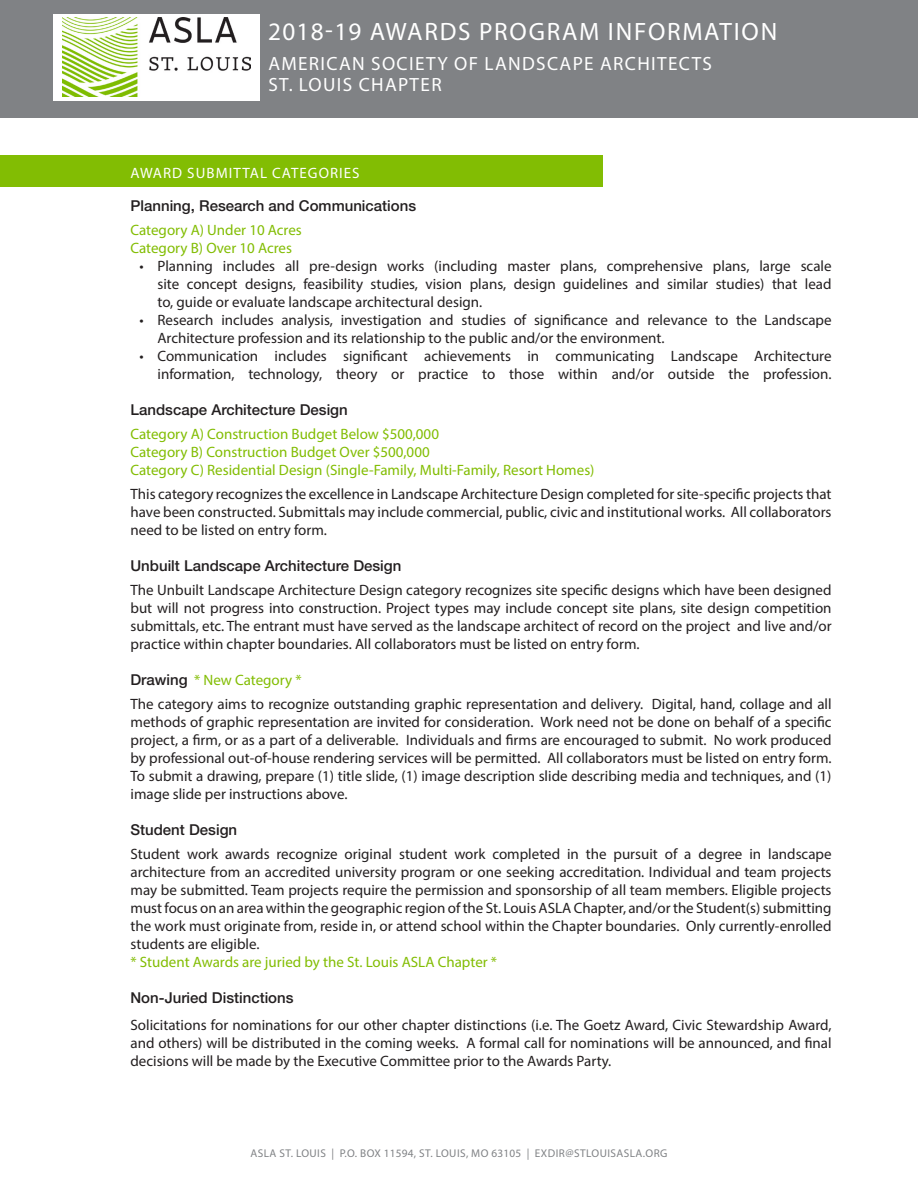
<style>
.page{position:relative;width:918px;height:1188px;background:#fff}
.page>*{position:absolute;margin:0;border:0;box-sizing:border-box;transform-origin:0 0}
.t1{font:25.2px "Myriad Pro";letter-spacing:.07em;color:#fff}
.t2{font:19.2px "Myriad Pro";letter-spacing:.07em;color:#fff}
.t3{font:15px/18px "Myriad Pro";color:#231f20;text-align:justify}
.t4{font:15px "Myriad Pro";color:#82bd03}
.t5{font:500 15px "Helvetica Neue LT Pro";color:#231f20}
.t6{font:15px "Myriad Pro";letter-spacing:.07em;color:#fff}
.t7{font:11.25px "Myriad Pro";letter-spacing:.04em;color:#808285}
.s1{font-family:"Helvetica Neue LT Pro";font-weight:500;color:#231f20}
</style>
<div class="page">
<div style="left:0;top:155px;width:602px;height:32px;background:#82bd03"></div>
<div style="left:0;top:0;width:918px;height:117px;background:#808285"></div>
<div style="left:53px;top:14px;width:207px;height:86px;background:#fff"></div>
<img style="left:63px;top:18px;width:188px;height:79px">
<p class="t1" style="left:268px;top:16px;width:511px">2018-19 AWARDS PROGRAM INFORMATION</p>
<p class="t2" style="left:268px;top:51px;width:445px">AMERICAN SOCIETY OF LANDSCAPE ARCHITECTS</p>
<p class="t2" style="left:268px;top:72px;width:175px">ST. LOUIS CHAPTER</p>
<p class="t6" style="left:131px;top:163px;width:231px">AWARD SUBMITTAL CATEGORIES</p>
<p class="t5" style="left:130px;top:197px;width:287px">Planning, Research and Communications</p>
<p class="t4" style="left:130px;top:221px;width:173px">Category A) Under 10 Acres</p>
<p class="t4" style="left:130px;top:239px;width:163px">Category B) Over 10 Acres</p>
<p class="t3" style="left:158px;top:257px;width:676px;text-indent:-18px">• Planning includes all pre-design works (including master plans, comprehensive plans, large scale site concept designs, feasibility studies, vision plans, design guidelines and similar studies) that lead to, guide or evaluate landscape architectural design.</p>
<p class="t3" style="left:158px;top:311px;width:676px;text-indent:-18px">• Research includes analysis, investigation and studies of significance and relevance to the Landscape<br>Architecture profession and its relationship to the public and/or the environment.</p>
<p class="t3" style="left:140px;top:347px;width:694px;text-align:right">• Communication includes significant achievements in communicating Landscape Architecture information, technology, theory or practice to those within and/or outside the profession.</p>
<p class="t5" style="left:130px;top:401px;width:219px">Landscape Architecture Design</p>
<p class="t4" style="left:130px;top:425px;width:310px">Category A) Construction Budget Below $500,000</p>
<p class="t4" style="left:130px;top:443px;width:301px">Category B) Construction Budget Over $500,000</p>
<p class="t4" style="left:130px;top:461px;width:466px">Category C) Residential Design (Single-Family, Multi-Family, Resort Homes)</p>
<p class="t3" style="left:130px;top:485px;width:703px">This category recognizes the excellence in Landscape Architecture Design completed for site-specific projects that have been constructed. Submittals may include commercial, public, civic and institutional works. All collaborators need to be listed on entry form.</p>
<p class="t5" style="left:130px;top:557px;width:272px">Unbuilt Landscape Architecture Design</p>
<p class="t3" style="left:130px;top:581px;width:703px">The Unbuilt Landscape Architecture Design category recognizes site specific designs which have been designed but will not progress into construction. Project types may include concept site plans, site design competition submittals, etc. The entrant must have served as the landscape architect of record on the project and live and/or practice within chapter boundaries. All collaborators must be listed on entry form.</p>
<p class="t4" style="left:130px;top:671px;width:173px"><span class="s1">Drawing</span> * New Category *</p>
<p class="t3" style="left:130px;top:695px;width:703px">The category aims to recognize outstanding graphic representation and delivery. Digital, hand, collage and all methods of graphic representation are invited for consideration. Work need not be done on behalf of a specific project, a firm, or as a part of a deliverable. Individuals and firms are encouraged to submit. No work produced by professional out-of-house rendering services will be permitted. All collaborators must be listed on entry form.<br>To submit a drawing, prepare (1) title slide, (1) image description slide describing media and techniques, and (1) image slide per instructions above.</p>
<p class="t5" style="left:130px;top:821px;width:108px">Student Design</p>
<p class="t3" style="left:130px;top:845px;width:703px">Student work awards recognize original student work completed in the pursuit of a degree in landscape architecture from an accredited university program or one seeking accreditation. Individual and team projects may be submitted. Team projects require the permission and sponsorship of all team members. Eligible projects must focus on an area within the geographic region of the St. Louis ASLA Chapter, and/or the Student(s) submitting the work must originate from, reside in, or attend school within the Chapter boundaries. Only currently-enrolled students are eligible.</p>
<p class="t4" style="left:130px;top:953px;width:368px">* Student Awards are juried by the St. Louis ASLA Chapter *</p>
<p class="t5" style="left:130px;top:989px;width:165px">Non-Juried Distinctions</p>
<p class="t3" style="left:130px;top:1016px;width:703px">Solicitations for nominations for our other chapter distinctions (i.e. The Goetz Award, Civic Stewardship Award, and others) will be distributed in the coming weeks. A formal call for nominations will be announced, and final decisions will be made by the Executive Committee prior to the Awards Party.</p>
<p class="t7" style="left:250px;top:1146px;width:419px">ASLA ST. LOUIS | P.O. BOX 11594, ST. LOUIS, MO 63105 | EXDIR@STLOUISASLA.ORG</p>
</div>
